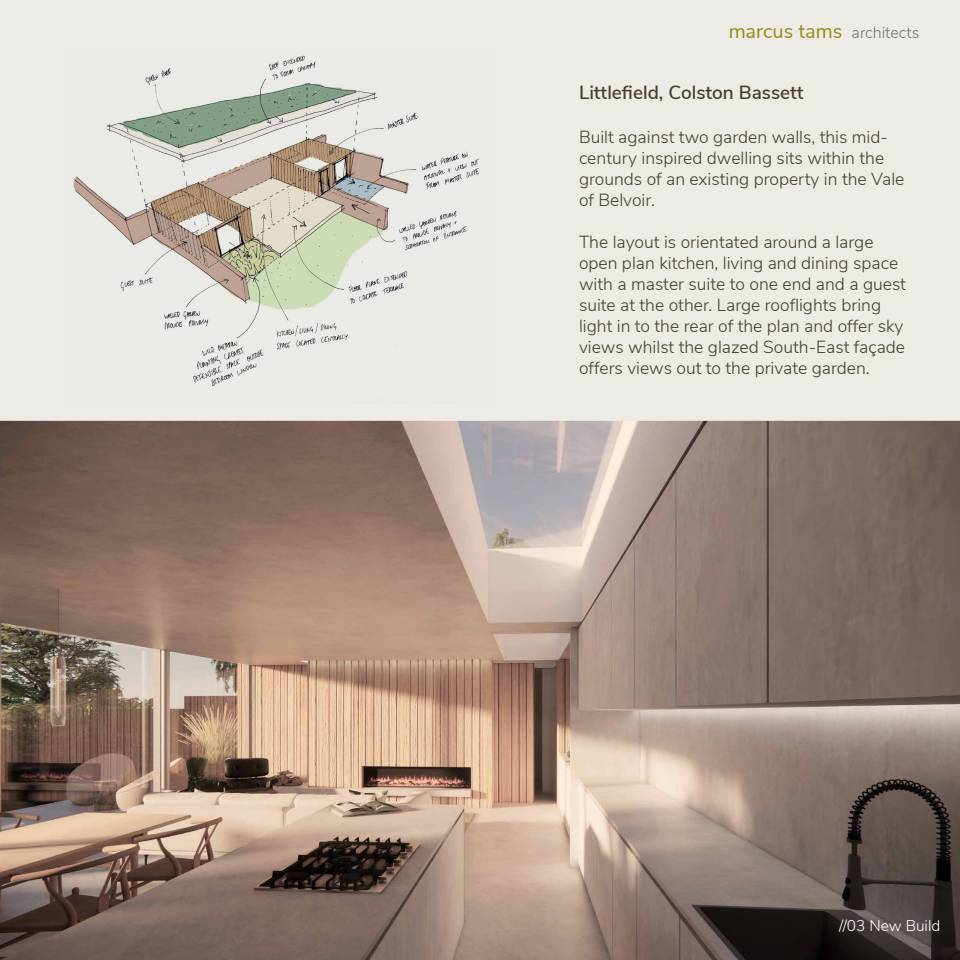
<style>
.page{position:relative;width:960px;height:960px;background:#ecebe6}
.page>*{position:absolute;margin:0;border:0;box-sizing:border-box;transform-origin:0 0}
.t1{font:19.9px "Nunito Sans";color:#958918}
.t2{font:600 19px "Nunito Sans";color:#473e2e}
.t3{font:300 17.5px/21px "Nunito Sans";color:#473e2e}
.t4{font:300 15.5px "Nunito Sans";color:#fff}
.s1{font-weight:300;font-size:15.95px;color:#737373}
</style>
<div class="page">
<img style="left:0;top:421px;width:960px;height:539px">
<img style="left:73px;top:55px;width:406px;height:332px">
<p class="t1" style="left:729px;top:17px;width:192px">marcus tams <span class="s1">architects</span></p>
<p class="t2" style="left:579px;top:78px;width:226px">Littlefield, Colston Bassett</p>
<p class="t3" style="left:579px;top:125px;width:327px">Built against two garden walls, this mid&shy;century inspired dwelling sits within the grounds of an existing property in the Vale of Belvoir.</p>
<p class="t3" style="left:579px;top:230px;width:329px">The layout is orientated around a large open plan kitchen, living and dining space with a master suite to one end and a guest suite at the other. Large rooflights bring light in to the rear of the plan and offer sky views whilst the glazed South-East façade offers views out to the private garden.</p>
<p class="t4" style="left:839px;top:914px;width:103px">//03 New Build</p>
</div>
